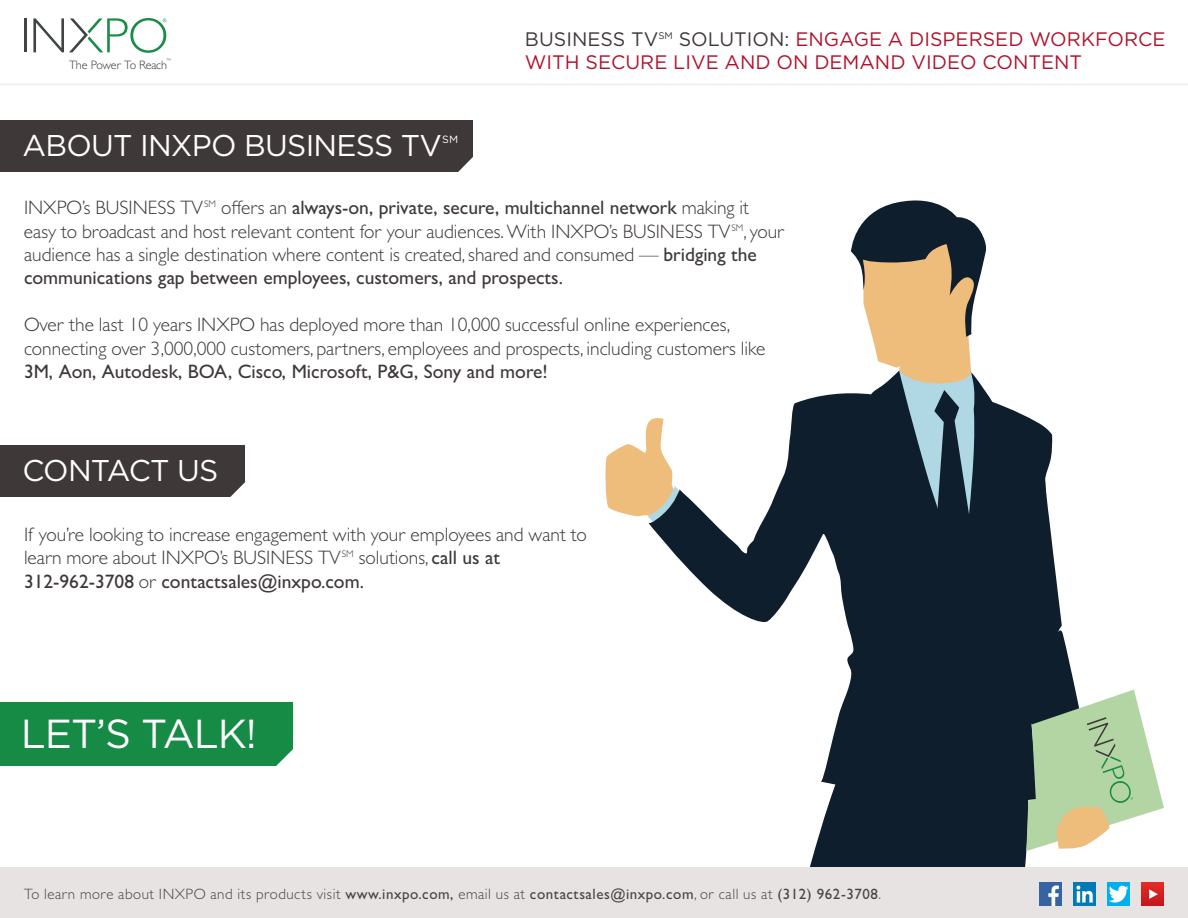
<style>
.page{position:relative;width:1188px;height:918px;background:#fff}
.page>*{position:absolute;margin:0;border:0;box-sizing:border-box;transform-origin:0 0}
.t1{font:40.5px "Gotham";letter-spacing:-.025em;color:#fff}
.t2{font:30px "Gotham";letter-spacing:-.025em;color:#fff}
.t3{font:300 19.5px/23.4px "Gill Sans MT Std";color:#3e3839}
.t4{font:19.5px/23.4px "Gotham";color:#b0122c}
.t5{font:500 19.5px "Gill Sans MT Std";color:#3e3839}
.t6{font:300 15px "Gill Sans MT Std";letter-spacing:.035em;color:#4b4444}
.t7{font:300 12.15px "Gill Sans MT Std";letter-spacing:-.025em;color:#3f3939}
.t8{font:10.5px "Gotham";color:#fff}
.t9{font:300 6.45px "Gotham";color:#404542}
.s1{color:#3e3839}
.s2{font-weight:500}
</style>
<div class="page">
<div style="left:0;top:868px;width:1188px;height:50px;background:#e6e3e2"></div>
<hr style="left:24px;top:18px;width:3px;height:34px;background:#404542">
<svg style="left:33px;top:18px;width:133px;height:35px"></svg>
<hr style="left:0;top:84px;width:1188px;height:1px;background:#d4d0ce">
<img style="left:1040px;top:883px;width:22px;height:22px">
<img style="left:1142px;top:883px;width:22px;height:22px">
<img style="left:1108px;top:883px;width:22px;height:22px">
<img style="left:1073px;top:883px;width:23px;height:22px">
<div style="left:0;top:120px;width:473px;height:51px;background:#3e3839"></div>
<svg style="left:444px;top:157px;width:29px;height:15px"></svg>
<div style="left:0;top:702px;width:293px;height:63px;background:#168b46"></div>
<svg style="left:264px;top:749px;width:29px;height:17px"></svg>
<svg style="left:605px;top:422px;width:44px;height:102px"></svg>
<svg style="left:649px;top:393px;width:427px;height:474px"></svg>
<svg style="left:851px;top:200px;width:155px;height:450px"></svg>
<svg style="left:1026px;top:690px;width:138px;height:161px"></svg>
<div style="left:0;top:446px;width:245px;height:51px;background:#3e3839"></div>
<svg style="left:230px;top:482px;width:15px;height:15px"></svg>
<p class="t9" style="left:166px;top:57px;width:6px">™</p>
<p class="t7" style="left:69px;top:58px;width:100px">The Power To Reach</p>
<h2 class="t2" style="left:22px;top:126px;width:421px">ABOUT INXPO BUSINESS TV</h2>
<p class="t8" style="left:442px;top:132px;width:17px">SM</p>
<p class="t4" style="left:525px;top:27px;width:642px"><span class="s1">BUSINESS TV</span><sup>SM</sup> <span class="s1">SOLUTION:</span> ENGAGE A DISPERSED WORKFORCE<br>WITH SECURE LIVE AND ON DEMAND VIDEO CONTENT</p>
<p class="t3" style="left:24px;top:196px;width:762px">INXPO’s BUSINESS TV<sup>SM</sup> offers an <span class="s2">always-on, private, secure, multichannel network</span> making it easy to broadcast and host relevant content for your audiences. With INXPO’s BUSINESS TV<sup>SM</sup>, your audience has a single destination where content is created, shared and consumed — <span class="s2">bridging the communications gap between employees, customers, and prospects.</span></p>
<p class="t3" style="left:24px;top:313px;width:743px">Over the last 10 years INXPO has deployed more than 10,000 successful online experiences, connecting over 3,000,000 customers, partners, employees and prospects, including customers like</p>
<p class="t5" style="left:24px;top:360px;width:525px">3M, Aon, Autodesk, BOA, Cisco, Microsoft, P&amp;G, Sony and more!</p>
<h2 class="t2" style="left:22px;top:452px;width:197px">CONTACT US</h2>
<p class="t3" style="left:24px;top:522px;width:564px">If you’re looking to increase engagement with your employees and want to learn more about INXPO’s BUSINESS TV<sup>SM</sup> solutions, <span class="s2">call us at<br>312-962-3708</span> or <span class="s2">contactsales@inxpo.com.</span></p>
<h1 class="t1" style="left:21px;top:708px;width:238px">LET’S TALK!</h1>
<p class="t6" style="left:24px;top:884px;width:859px">To learn more about INXPO and its products visit <span class="s2">www.inxpo.com,</span> email us at <span class="s2">contactsales@inxpo.com</span>, or call us at <span class="s2">(312) 962-3708</span>.</p>
</div>
